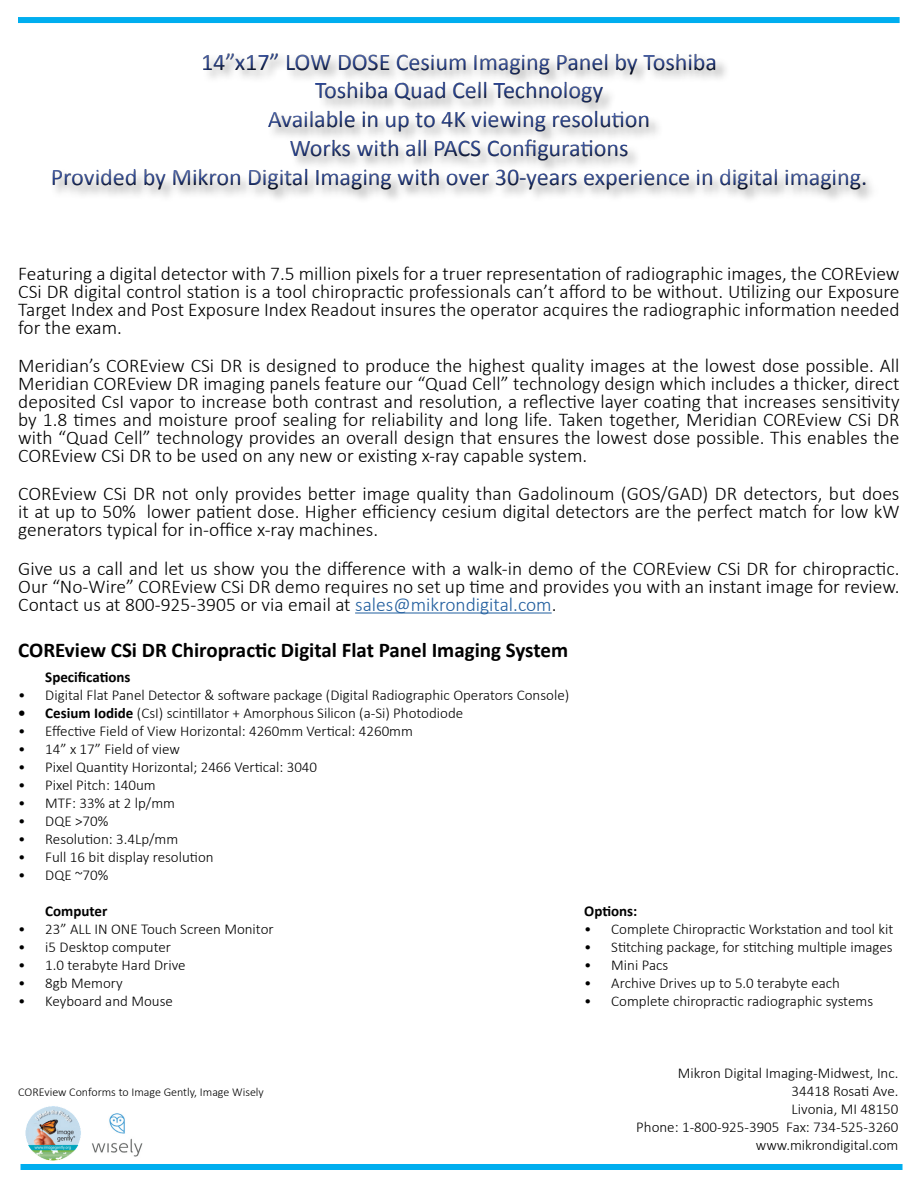
<style>
.page{position:relative;width:918px;height:1188px;background:#fff}
.page>*{position:absolute;margin:0;border:0;box-sizing:border-box;transform-origin:0 0}
.t1{font:24px/28.8px "Calibri";color:#25408f;text-align:center}
.t2{font:700 21px "Calibri";color:#000}
.t3{font:300 19.5px/18px "Calibri";color:#000;text-align:justify}
.t4{font:300 15px/18px "Calibri";color:#000;text-align:right}
.t5{font:700 15px "Calibri";color:#000}
.t6{font:300 12px "Calibri";color:#000}
.s1{color:#215e9e}
.s2{font-weight:700}
</style>
<div class="page">
<div style="left:18px;top:17px;width:882px;height:6px;background:#00aeef"></div>
<div style="left:21px;top:1164px;width:882px;height:6px;background:#00aeef"></div>
<div style="left:34px;top:51px;width:862px;height:165px;background:#000;opacity:.79"></div>
<hr style="left:355px;top:613px;width:197px;height:1px;background:#215e9e">
<img style="left:26px;top:1106px;width:55px;height:55px">
<img style="left:91px;top:1113px;width:52px;height:44px">
<p class="t1" style="left:51px;top:47px;width:818px">14”x17” LOW DOSE Cesium Imaging Panel by Toshiba<br>Toshiba Quad Cell Technology<br>Available in up to 4K viewing resolution<br>Works with all PACS Configurations<br>Provided by Mikron Digital Imaging with over 30-years experience in digital imaging.</p>
<p class="t3" style="left:18px;top:263px;width:883px">Featuring a digital detector with 7.5 million pixels for a truer representation of radiographic images, the COREview CSi DR digital control station is a tool chiropractic professionals can’t afford to be without. Utilizing our Exposure Target Index and Post Exposure Index Readout insures the operator acquires the radiographic information needed for the exam.</p>
<p class="t3" style="left:18px;top:356px;width:883px">Meridian’s COREview CSi DR is designed to produce the highest quality images at the lowest dose possible. All Meridian COREview DR imaging panels feature our “Quad Cell” technology design which includes a thicker, direct deposited CsI vapor to increase both contrast and resolution, a reflective layer coating that increases sensitivity by 1.8 times and moisture proof sealing for reliability and long life. Taken together, Meridian COREview CSi DR with “Quad Cell” technology provides an overall design that ensures the lowest dose possible. This enables the COREview CSi DR to be used on any new or existing x-ray capable system.</p>
<p class="t3" style="left:18px;top:484px;width:883px">COREview CSi DR not only provides better image quality than Gadolinoum (GOS/GAD) DR detectors, but does it at up to 50% lower patient dose. Higher efficiency cesium digital detectors are the perfect match for low kW generators typical for in-office x-ray machines.</p>
<p class="t3" style="left:18px;top:558px;width:883px">Give us a call and let us show you the difference with a walk-in demo of the COREview CSi DR for chiropractic.<br>Our “No-Wire” COREview CSi DR demo requires no set up time and provides you with an instant image for review.<br>Contact us at 800-925-3905 or via email at <span class="s1">sales@mikrondigital.com</span>.</p>
<p class="t2" style="left:18px;top:637px;width:551px">COREview CSi DR Chiropractic Digital Flat Panel Imaging System</p>
<p class="t5" style="left:45px;top:668px;width:87px">Specifications</p>
<p class="t4" style="left:18px;top:686px;width:553px">• Digital Flat Panel Detector &amp; software package (Digital Radiographic Operators Console)</p>
<p class="t4" style="left:18px;top:704px;width:447px"><span class="s2">• Cesium Iodide</span> (CsI) scintillator + Amorphous Silicon (a-Si) Photodiode</p>
<p class="t4" style="left:18px;top:722px;width:396px">• Effective Field of View Horizontal: 4260mm Vertical: 4260mm</p>
<p class="t4" style="left:18px;top:740px;width:163px">• 14” x 17” Field of view</p>
<p class="t4" style="left:18px;top:758px;width:300px">• Pixel Quantity Horizontal; 2466 Vertical: 3040</p>
<p class="t4" style="left:18px;top:776px;width:139px">• Pixel Pitch: 140um</p>
<p class="t4" style="left:18px;top:794px;width:158px">• MTF: 33% at 2 lp/mm</p>
<p class="t4" style="left:18px;top:812px;width:92px">• DQE &gt;70%</p>
<p class="t4" style="left:18px;top:830px;width:162px">• Resolution: 3.4Lp/mm</p>
<p class="t4" style="left:18px;top:848px;width:197px">• Full 16 bit display resolution</p>
<p class="t4" style="left:18px;top:866px;width:92px">• DQE ~70%</p>
<p class="t5" style="left:45px;top:902px;width:64px">Computer</p>
<p class="t4" style="left:18px;top:920px;width:257px">• 23” ALL IN ONE Touch Screen Monitor</p>
<p class="t4" style="left:18px;top:938px;width:154px">• i5 Desktop computer</p>
<p class="t4" style="left:18px;top:956px;width:169px">• 1.0 terabyte Hard Drive</p>
<p class="t4" style="left:18px;top:974px;width:106px">• 8gb Memory</p>
<p class="t4" style="left:18px;top:992px;width:156px">• Keyboard and Mouse</p>
<p class="t5" style="left:584px;top:901px;width:55px">Options:</p>
<p class="t4" style="left:584px;top:919px;width:311px">• Complete Chiropractic Workstation and tool kit</p>
<p class="t4" style="left:584px;top:937px;width:310px">• Stitching package, for stitching multiple images</p>
<p class="t4" style="left:584px;top:955px;width:86px">• Mini Pacs</p>
<p class="t4" style="left:584px;top:973px;width:257px">• Archive Drives up to 5.0 terabyte each</p>
<p class="t4" style="left:584px;top:991px;width:290px">• Complete chiropractic radiographic systems</p>
<p class="t6" style="left:18px;top:1084px;width:247px">COREview Conforms to Image Gently, Image Wisely</p>
<p class="t4" style="left:636px;top:1063px;width:264px">Mikron Digital Imaging-Midwest, Inc.<br>34418 Rosati Ave.<br>Livonia, MI 48150<br>Phone: 1-800-925-3905 Fax: 734-525-3260 www.mikrondigital.com</p>
</div>
